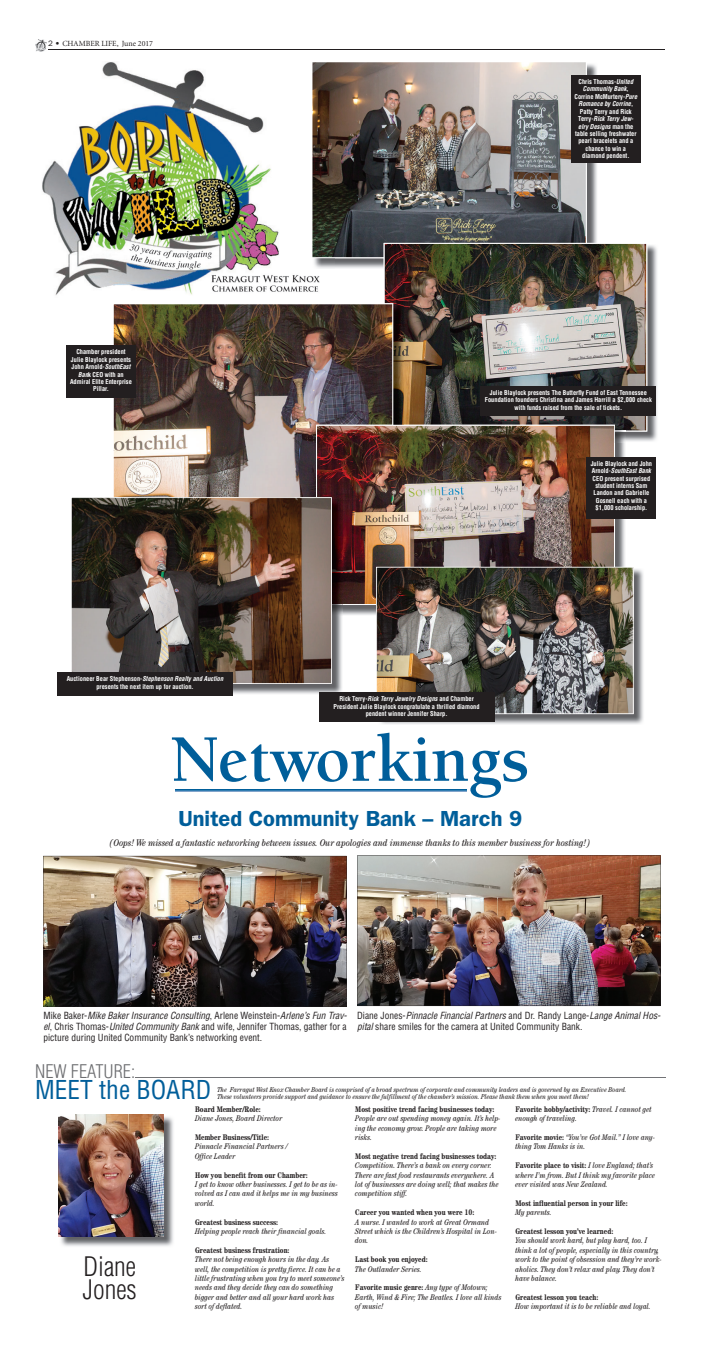
<style>
.page{position:relative;width:701px;height:1355px;background:#fff}
.page>*{position:absolute;margin:0;border:0;box-sizing:border-box;transform-origin:0 0}
.t1{font:700 68.25px "Berkeley";color:#005e9a}
.t2{font:300 condensed 26.25px/22.8px "Helvetica";color:#231f20}
.t3{font:condensed 25.38px "Helvetica";color:#005e9a}
.t4{font:600 21.88px "Franklin Gothic";color:#005e9a}
.t5{font:300 condensed 18.38px "Helvetica";color:#6c6d70}
.t6{font:condensed 9.62px/10.9px "Helvetica";color:#231f20;text-align:justify}
.t7{font:italic condensed 9.62px "Century";color:#231f20}
.t8{font:italic condensed 8.14px/9.4px "Century";color:#231f20}
.t9{font:700 condensed 8.14px "Century";color:#231f20}
.t10{font:7.88px "Minion";color:#231f20}
.t11{font:italic condensed 7px/7.4px "Century";color:#231f20}
.t12{font:700 condensed 6.56px/7.4px "Helvetica";color:#fff;text-align:center}
.s1{font-family:"Franklin Gothic"}
.s2{font-style:italic}
.s3{font-weight:700;font-style:normal}
</style>
<div class="page">
<hr style="left:48px;top:49px;width:617px;height:1px;background:#231f20">
<svg style="left:35px;top:39px;width:12px;height:12px"></svg>
<hr style="left:176px;top:790px;width:291px;height:1px;background:#317db2">
<img style="left:357px;top:855px;width:304px;height:151px">
<img style="left:43px;top:856px;width:304px;height:150px">
<img style="left:60px;top:1117px;width:113px;height:129px">
<img style="left:59px;top:1114px;width:105px;height:122px">
<hr style="left:136px;top:1077px;width:529px;height:1px;background:#727376">
<img style="left:42px;top:62px;width:278px;height:233px">
<img style="left:335px;top:64px;width:262px;height:204px">
<img style="left:313px;top:258px;width:22px;height:11px">
<img style="left:311px;top:62px;width:276px;height:196px">
<img style="left:626px;top:245px;width:31px;height:196px">
<img style="left:384px;top:243px;width:263px;height:188px">
<img style="left:393px;top:305px;width:11px;height:120px">
<img style="left:113px;top:303px;width:280px;height:194px">
<svg style="left:615px;top:426px;width:11px;height:16px"></svg>
<img style="left:316px;top:425px;width:299px;height:180px">
<img style="left:380px;top:569px;width:263px;height:155px">
<img style="left:376px;top:567px;width:258px;height:147px">
<img style="left:232px;top:615px;width:111px;height:80px">
<img style="left:332px;top:605px;width:11px;height:10px">
<img style="left:332px;top:498px;width:11px;height:107px">
<img style="left:71px;top:497px;width:261px;height:187px">
<div style="left:571px;top:75px;width:69px;height:88px;background:#231f20"></div>
<div style="left:587px;top:457px;width:69px;height:62px;background:#231f20"></div>
<div style="left:66px;top:345px;width:70px;height:53px;background:#231f20"></div>
<div style="left:481px;top:386px;width:175px;height:30px;background:#231f20"></div>
<div style="left:319px;top:692px;width:175px;height:30px;background:#231f20"></div>
<div style="left:57px;top:672px;width:175px;height:24px;background:#231f20"></div>
<p class="t10" style="left:48px;top:40px;width:106px"><span class="s1">2 •</span> CHAMBER LIFE, June 2017</p>
<p class="t12" style="left:70px;top:349px;width:63px">Chamber president<br>Julie Blaylock presents<br>John Arnold-<span class="s2">SouthEast<br>Ban</span>k CEO with an<br>Admiral Elite Enterprise<br>Pillar.</p>
<p class="t12" style="left:67px;top:675px;width:158px">Auctioneer Bear Stephenson-<span class="s2">Stephenson Realty and Auction </span>presents the next item up for auction.</p>
<p class="t12" style="left:574px;top:78px;width:64px">Chris Thomas-<span class="s2">United<br>Community Bank</span>,<br>Corrine McMurtery-<span class="s2">Pure<br>Romance by Corrine</span>,<br>Patty Terry and Rick<br>Terry-<span class="s2">Rick Terry Jew&shy;elry Designs</span> man the table selling freshwater pearl bracelets and a chance to win a diamond pendent.</p>
<p class="t12" style="left:485px;top:389px;width:168px">Julie Blaylock presents The Butterfly Fund of East Tennessee<br>Foundation founders Christina and James Harrill a $2,000 check with funds raised from the sale of tickets.</p>
<p class="t12" style="left:334px;top:696px;width:148px">Rick Terry-<span class="s2">Rick Terry Jewelry Designs</span> and Chamber<br>President Julie Blaylock congratulate a thrilled diamond pendent winner Jennifer Sharp.</p>
<p class="t12" style="left:591px;top:460px;width:63px">Julie Blaylock and John<br>Arnold-<span class="s2">SouthEast Bank<br></span>CEO present surprised student interns Sam<br>Landon and Gabrielle<br>Gosnell each with a $1,000 scholarship.</p>
<h1 class="t1" style="left:170px;top:732px;width:361px">Networkings</h1>
<h3 class="t4" style="left:178px;top:811px;width:345px">United Community Bank – March 9</h3>
<p class="t7" style="left:110px;top:839px;width:481px">(Oops! We missed a fantastic networking between issues. Our apologies and immense thanks to this member business for hosting!)</p>
<p class="t6" style="left:43px;top:1011px;width:305px">Mike Baker-<span class="s2">Mike Baker Insurance Consulting</span>, Arlene Weinstein-<span class="s2">Arlene’s Fun Trav&shy;el</span>, Chris Thomas-<span class="s2">United Community Bank</span> and wife, Jennifer Thomas, gather for a picture during United Community Bank’s networking event.</p>
<p class="t6" style="left:357px;top:1011px;width:304px">Diane Jones-<span class="s2">Pinnacle Financial Partners</span> and Dr. Randy Lange-<span class="s2">Lange Animal Hos&shy;pital</span> share smiles for the camera at United Community Bank.</p>
<h3 class="t5" style="left:35px;top:1064px;width:102px">NEW FEATURE:</h3>
<h3 class="t3" style="left:35px;top:1080px;width:178px">MEET the BOARD</h3>
<p class="t11" style="left:217px;top:1086px;width:411px">The Farragut West Knox Chamber Board is comprised of a broad spectrum of corporate and community leaders and is governed by an Executive Board.<br>These volunteers provide support and guidance to ensure the fulfillment of the chamber’s mission. Please thank them when you meet them!</p>
<p class="t9" style="left:195px;top:1106px;width:67px">Board Member/Role:</p>
<p class="t8" style="left:195px;top:1114px;width:89px">Diane Jones, Board Director</p>
<p class="t9" style="left:195px;top:1134px;width:76px">Member Business/Title:</p>
<p class="t8" style="left:195px;top:1142px;width:94px">Pinnacle Financial Partners /<br>Office Leader</p>
<p class="t9" style="left:195px;top:1172px;width:114px">How you benefit from our Chamber:</p>
<p class="t8" style="left:195px;top:1180px;width:144px;text-align:justify">I get to know other businesses. I get to be as in&shy;volved as I can and it helps me in my business world.</p>
<p class="t9" style="left:195px;top:1219px;width:85px">Greatest business success:</p>
<p class="t8" style="left:195px;top:1227px;width:133px">Helping people reach their financial goals.</p>
<p class="t9" style="left:195px;top:1247px;width:96px">Greatest business frustration:</p>
<p class="t8" style="left:195px;top:1255px;width:151px">There not being enough hours in the day. As well, the competition is pretty fierce. It can be a little frustrating when you try to meet someone’s needs and they decide they can do something bigger and better and all your hard work has sort of deflated.</p>
<p class="t9" style="left:355px;top:1106px;width:141px">Most positive trend facing businesses today:</p>
<p class="t8" style="left:355px;top:1114px;width:147px">People are out spending money again. It’s help&shy;ing the economy grow. People are taking more risks.</p>
<p class="t9" style="left:355px;top:1153px;width:142px">Most negative trend facing businesses today:</p>
<p class="t8" style="left:355px;top:1161px;width:145px">Competition. There’s a bank on every corner.<br>There are fast food restaurants everywhere. A lot of businesses are doing well; that makes the competition stiff.</p>
<p class="t9" style="left:355px;top:1209px;width:121px">Career you wanted when you were 10:</p>
<p class="t8" style="left:355px;top:1217px;width:143px">A nurse. I wanted to work at Great Ormand<br>Street which is the Children’s Hospital in Lon&shy;don.</p>
<p class="t9" style="left:355px;top:1256px;width:74px">Last book you enjoyed:</p>
<p class="t8" style="left:355px;top:1264px;width:68px">The Outlander Series.</p>
<p class="t8" style="left:355px;top:1283px;width:148px"><span class="s3">Favorite music genre:</span> Any type of Motown;<br>Earth, Wind &amp; Fire; The Beatles. I love all kinds of music!</p>
<p class="t8" style="left:515px;top:1105px;width:138px"><span class="s3">Favorite hobby/activity:</span> Travel. I cannot get enough of traveling.</p>
<p class="t8" style="left:515px;top:1133px;width:141px"><span class="s3">Favorite movie:</span> “You’ve Got Mail.” I love any&shy;thing Tom Hanks is in.</p>
<p class="t8" style="left:515px;top:1161px;width:141px"><span class="s3">Favorite place to visit:</span> I love England; that’s where I’m from. But I think my favorite place ever visited was New Zealand.</p>
<p class="t9" style="left:515px;top:1200px;width:114px">Most influential person in your life:</p>
<p class="t8" style="left:515px;top:1208px;width:38px">My parents.</p>
<p class="t9" style="left:515px;top:1228px;width:99px">Greatest lesson you’ve learned:</p>
<p class="t8" style="left:515px;top:1236px;width:148px">You should work hard, but play hard, too. I think a lot of people, especially in this country, work to the point of obsession and they’re work&shy;aholics. They don’t relax and play. They don’t have balance.</p>
<p class="t9" style="left:515px;top:1294px;width:84px">Greatest lesson you teach:</p>
<p class="t8" style="left:515px;top:1302px;width:137px">How important it is to be reliable and loyal.</p>
<h2 class="t2" style="left:83px;top:1257px;width:55px">Diane<br>Jones</h2>
</div>
